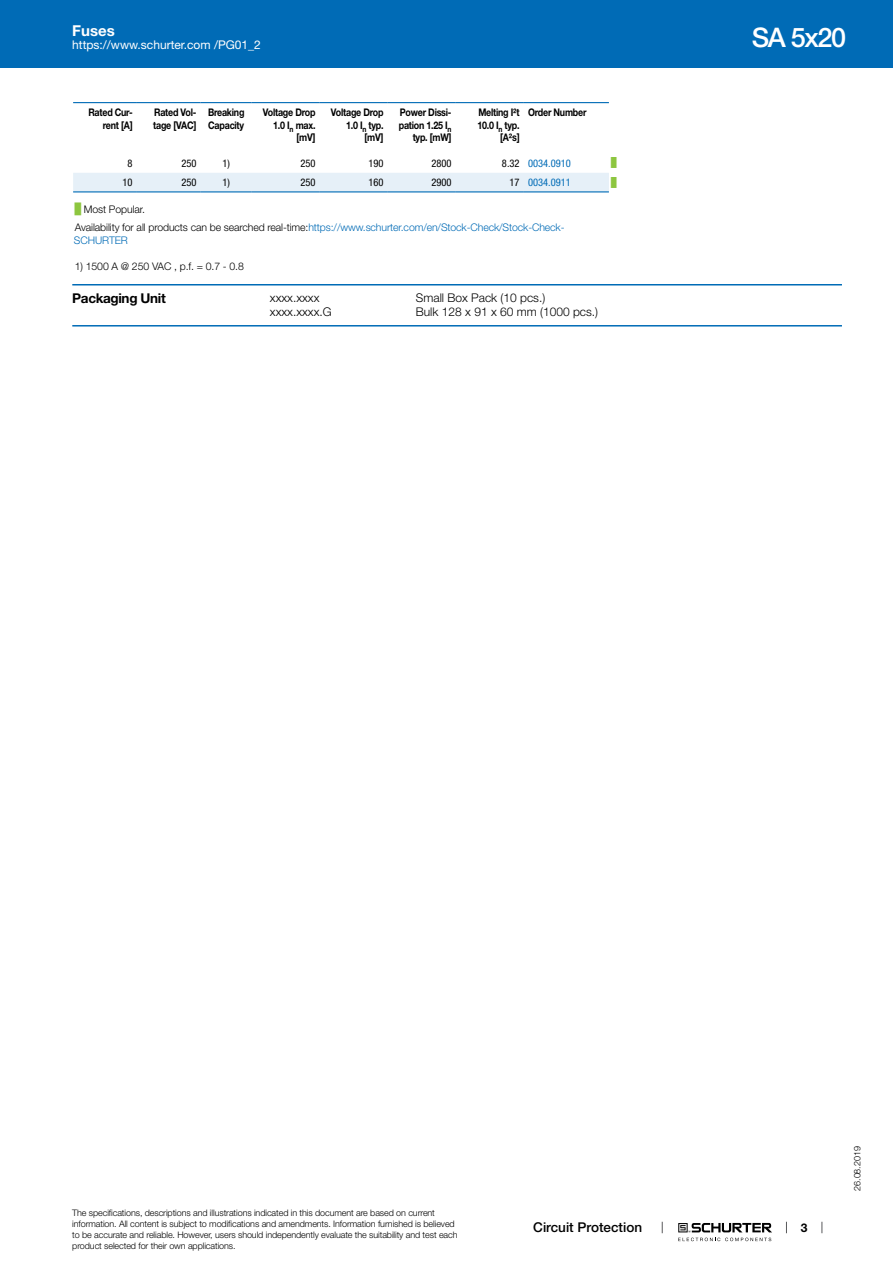
<style>
.page{position:relative;width:893px;height:1263px;background:#fff}
.page>*{position:absolute;margin:0;border:0;box-sizing:border-box;transform-origin:0 0}
.t1{font:500 27px "Helvetica Neue LT";letter-spacing:-.05em;color:#fff}
.t2{font:700 15px "Helvetica Neue LT";color:#fff}
.t3{font:500 13.5px "Helvetica Neue LT";color:#000}
.t4{font:700 13.5px "Helvetica Neue LT";letter-spacing:-.025em;color:#000}
.t5{font:300 12px "Helvetica Neue LT";color:#000}
.t6{font:12px "Helvetica Neue LT";color:#fff}
.t7{font:700 12px "Helvetica Neue LT";color:#000}
.t8{font:700 10.5px/12.6px "Helvetica Neue LT";letter-spacing:-.025em;color:#000;text-align:right;scale:.85 1}
.t9{font:300 10.5px/18.5px "Helvetica Neue LT";letter-spacing:-.01em;color:#000}
.t10{font:condensed 10.5px "Helvetica Neue LT";color:#000}
.t11{font:condensed 10.5px "Helvetica Neue LT";color:#006bb6}
.t12{font:300 10.5px "Helvetica Neue LT";letter-spacing:-.01em;color:#006bb6}
.t13{font:300 9px/10.8px "Helvetica Neue LT";letter-spacing:-.01em;color:#000}
.t14{font:9px "Arial Unicode MS";color:#8dc63f}
.s1{color:#000}
.s2{font-family:"Arial Unicode MS";font-weight:400;color:#8dc63f}
.s3{color:#006bb6}
</style>
<div class="page">
<svg style="left:678px;top:1223px;width:94px;height:18px"></svg>
<div style="left:0;top:0;width:893px;height:68px;background:#006bb6"></div>
<svg style="left:73px;top:103px;width:536px;height:1px"></svg>
<svg style="left:73px;top:192px;width:536px;height:1px"></svg>
<div style="left:73px;top:173px;width:536px;height:18px;background:#e6f0f8"></div>
<hr style="left:73px;top:102px;width:64px;height:1px;background:#006bb6">
<hr style="left:137px;top:102px;width:64px;height:1px;background:#006bb6">
<hr style="left:201px;top:102px;width:51px;height:1px;background:#006bb6">
<hr style="left:252px;top:102px;width:68px;height:1px;background:#006bb6">
<hr style="left:320px;top:102px;width:68px;height:1px;background:#006bb6">
<hr style="left:388px;top:102px;width:68px;height:1px;background:#006bb6">
<hr style="left:456px;top:102px;width:68px;height:1px;background:#006bb6">
<hr style="left:524px;top:102px;width:85px;height:1px;background:#006bb6">
<hr style="left:73px;top:191px;width:64px;height:1px;background:#006bb6">
<hr style="left:137px;top:191px;width:64px;height:1px;background:#006bb6">
<hr style="left:201px;top:191px;width:51px;height:1px;background:#006bb6">
<hr style="left:252px;top:191px;width:68px;height:1px;background:#006bb6">
<hr style="left:320px;top:191px;width:68px;height:1px;background:#006bb6">
<hr style="left:388px;top:191px;width:68px;height:1px;background:#006bb6">
<hr style="left:456px;top:191px;width:68px;height:1px;background:#006bb6">
<hr style="left:524px;top:191px;width:85px;height:1px;background:#006bb6">
<hr style="left:72px;top:284px;width:770px;height:1px;background:#006bb6">
<hr style="left:72px;top:325px;width:770px;height:1px;background:#006bb6">
<h2 class="t2" style="left:72px;top:21px;width:44px">Fuses</h2>
<h3 class="t6" style="left:72px;top:38px;width:190px">https://www.schurter.com /PG01_2</h3>
<p class="t8" style="left:88px;top:106px;width:54px">Rated Cur&shy;rent [A]</p>
<p class="t8" style="left:153px;top:106px;width:52px;text-align:left">Rated Vol&shy;tage [VAC]</p>
<p class="t8" style="left:208px;top:106px;width:44px;text-align:left">Breaking<br>Capacity</p>
<p class="t8" style="left:263px;top:106px;width:63px">Voltage Drop<br>1.0 I<sub>n</sub> max. [mV]</p>
<p class="t8" style="left:331px;top:106px;width:63px">Voltage Drop<br>1.0 I<sub>n</sub> typ. [mV]</p>
<p class="t8" style="left:399px;top:106px;width:64px">Power Dissi&shy;pation 1.25 I<sub>n </sub>typ. [mW]</p>
<p class="t8" style="left:477px;top:106px;width:51px">Melting I²t<br>10.0 I<sub>n</sub> typ. [A²s]</p>
<p class="t8" style="left:528px;top:106px;width:70px">Order Number</p>
<p class="t10" style="left:128px;top:157px;width:7px">8</p>
<p class="t10" style="left:181px;top:157px;width:17px">250</p>
<p class="t10" style="left:222px;top:157px;width:9px">1)</p>
<p class="t10" style="left:300px;top:157px;width:17px">250</p>
<p class="t10" style="left:368px;top:157px;width:17px">190</p>
<p class="t10" style="left:431px;top:157px;width:22px">2800</p>
<p class="t11" style="left:502px;top:157px;width:70px"><span class="s1">8.32</span> 0034.0910</p>
<p class="t14" style="left:611px;top:157px;width:7px">█</p>
<p class="t10" style="left:123px;top:176px;width:12px">10</p>
<p class="t10" style="left:181px;top:176px;width:17px">250</p>
<p class="t10" style="left:222px;top:176px;width:9px">1)</p>
<p class="t10" style="left:300px;top:176px;width:17px">250</p>
<p class="t10" style="left:368px;top:176px;width:17px">160</p>
<p class="t10" style="left:431px;top:176px;width:22px">2900</p>
<p class="t11" style="left:509px;top:176px;width:63px"><span class="s1">17</span> 0034.0911</p>
<p class="t14" style="left:611px;top:176px;width:7px">█</p>
<p class="t9" style="left:75px;top:200px;width:491px"><span class="s2">█</span> Most Popular.<br>Availability for all products can be searched real-time:<span class="s3">https://www.schurter.com/en/Stock-Check/Stock-Check-</span></p>
<p class="t12" style="left:74px;top:234px;width:55px">SCHURTER</p>
<p class="t9" style="left:75px;top:257px;width:171px">1) 1500 A @ 250 VAC , p.f. = 0.7 - 0.8</p>
<h3 class="t4" style="left:72px;top:290px;width:95px">Packaging Unit</h3>
<h3 class="t5" style="left:270px;top:290px;width:51px">xxxx.xxxx</h3>
<h3 class="t5" style="left:416px;top:290px;width:131px">Small Box Pack (10 pcs.)</h3>
<h3 class="t5" style="left:270px;top:305px;width:63px">xxxx.xxxx.G</h3>
<h3 class="t5" style="left:416px;top:305px;width:184px">Bulk 128 x 91 x 60 mm (1000 pcs.)</h3>
<h1 class="t1" style="left:752px;top:21px;width:96px">SA 5x20</h1>
<p class="t13" style="left:72px;top:1207px;width:387px">The specifications, descriptions and illustrations indicated in this document are based on current information. All content is subject to modifications and amendments. Information furnished is believed to be accurate and reliable. However, users should independently evaluate the suitability and test each product selected for their own applications.</p>
<h3 class="t3" style="left:533px;top:1219px;width:110px">Circuit Protection</h3>
<h3 class="t7" style="left:801px;top:1220px;width:8px">3</h3>
<p class="t13" style="left:852px;top:1191px;width:46px;rotate:-90deg">26.08.2019</p>
</div>
